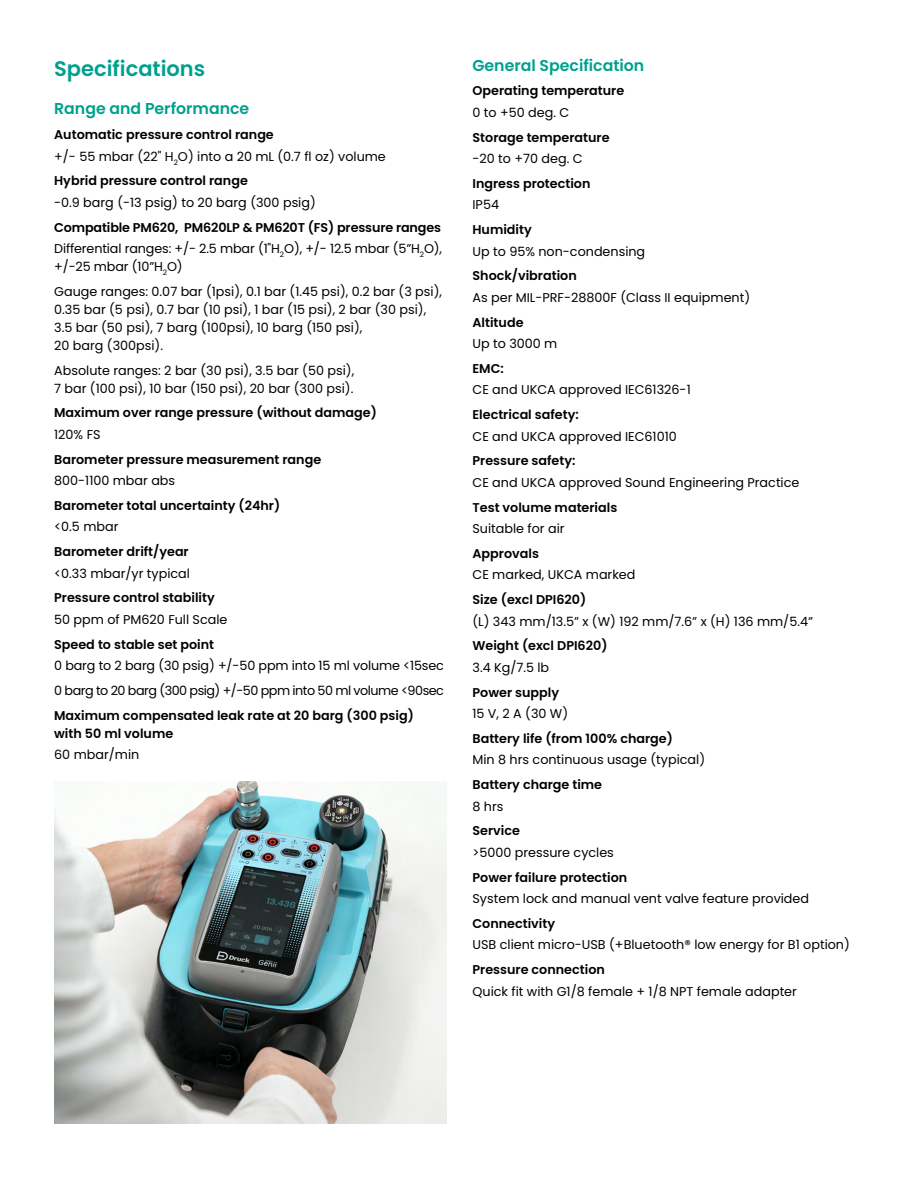
<style>
.page{position:relative;width:918px;height:1188px;background:#fff}
.page>*{position:absolute;margin:0;border:0;box-sizing:border-box;transform-origin:0 0}
.t1{font:600 21px "Poppins";color:#00a08e}
.t2{font:600 15.75px "Poppins";color:#00a08e}
.t3{font:12.75px/18px "Poppins";color:#000}
.t4{font:600 12.75px/18px "Poppins";color:#000}
.t5{font:12.75px/24.8px "Poppins";letter-spacing:-.04em;color:#000}
.s1{font-weight:600}
</style>
<div class="page">
<img style="left:54px;top:782px;width:392px;height:341px">
<h1 class="t1" style="left:54px;top:57px;width:153px">Specifications</h1>
<p class="t2" style="left:54px;top:100px;width:197px">Range and Performance</p>
<p class="t3" style="left:54px;top:124px;width:333px;line-height:21.5px"><span class="s1">Automatic pressure control range<br></span>+/- 55 mbar (22" H<sub>2</sub>O) into a 20 mL (0.7 fl oz) volume</p>
<p class="t4" style="left:54px;top:172px;width:195px">Hybrid pressure control range</p>
<p class="t3" style="left:54px;top:193px;width:263px">-0.9 barg (-13 psig) to 20 barg (300 psig)</p>
<p class="t3" style="left:54px;top:216px;width:389px;line-height:21.5px"><span class="s1">Compatible PM620, PM620LP &amp; PM620T (FS) pressure ranges<br></span>Differential ranges: +/- 2.5 mbar (1"H<sub>2</sub>O), +/- 12.5 mbar (5”H<sub>2</sub>O),</p>
<p class="t3" style="left:54px;top:254px;width:389px;line-height:24.8px">+/-25 mbar (10”H<sub>2</sub>O)<br>Gauge ranges: 0.07 bar (1psi), 0.1 bar (1.45 psi), 0.2 bar (3 psi),</p>
<p class="t3" style="left:54px;top:300px;width:374px">0.35 bar (5 psi), 0.7 bar (10 psi), 1 bar (15 psi), 2 bar (30 psi),<br>3.5 bar (50 psi), 7 barg (100psi), 10 barg (150 psi),<br>20 barg (300psi).</p>
<p class="t3" style="left:54px;top:361px;width:302px">Absolute ranges: 2 bar (30 psi), 3.5 bar (50 psi),<br>7 bar (100 psi), 10 bar (150 psi), 20 bar (300 psi).</p>
<p class="t4" style="left:54px;top:404px;width:324px">Maximum over range pressure (without damage)</p>
<p class="t3" style="left:54px;top:425px;width:48px">120% FS</p>
<p class="t4" style="left:54px;top:450px;width:269px">Barometer pressure measurement range</p>
<p class="t3" style="left:54px;top:472px;width:123px">800-1100 mbar abs</p>
<p class="t4" style="left:54px;top:496px;width:228px">Barometer total uncertainty (24hr)</p>
<p class="t3" style="left:54px;top:518px;width:66px">&lt;0.5 mbar</p>
<p class="t4" style="left:54px;top:543px;width:136px">Barometer drift/year</p>
<p class="t3" style="left:54px;top:564px;width:137px">&lt;0.33 mbar/yr typical</p>
<p class="t4" style="left:54px;top:589px;width:162px">Pressure control stability</p>
<p class="t3" style="left:54px;top:610px;width:175px">50 ppm of PM620 Full Scale</p>
<p class="t4" style="left:54px;top:635px;width:162px">Speed to stable set point</p>
<p class="t5" style="left:54px;top:653px;width:391px">0 barg to 2 barg (30 psig) +/-50 ppm into 15 ml volume &lt;15sec<br>0 barg to 20 barg (300 psig) +/-50 ppm into 50 ml volume &lt;90sec</p>
<p class="t4" style="left:54px;top:706px;width:361px">Maximum compensated leak rate at 20 barg (300 psig) with 50 ml volume</p>
<p class="t3" style="left:54px;top:746px;width:87px">60 mbar/min</p>
<p class="t2" style="left:472px;top:56px;width:173px">General Specification</p>
<p class="t4" style="left:472px;top:82px;width:153px">Operating temperature</p>
<p class="t3" style="left:472px;top:103px;width:98px">0 to +50 deg. C</p>
<p class="t4" style="left:472px;top:128px;width:139px">Storage temperature</p>
<p class="t3" style="left:472px;top:150px;width:112px">-20 to +70 deg. C</p>
<p class="t4" style="left:472px;top:174px;width:120px">Ingress protection</p>
<p class="t3" style="left:472px;top:196px;width:28px">IP54</p>
<p class="t4" style="left:472px;top:221px;width:61px">Humidity</p>
<p class="t3" style="left:472px;top:242px;width:174px">Up to 95% non-condensing</p>
<p class="t4" style="left:472px;top:267px;width:106px">Shock/vibration</p>
<p class="t3" style="left:472px;top:288px;width:279px">As per MIL-PRF-28800F (Class II equipment)</p>
<p class="t4" style="left:472px;top:313px;width:53px">Altitude</p>
<p class="t3" style="left:472px;top:335px;width:86px">Up to 3000 m</p>
<p class="t4" style="left:472px;top:359px;width:33px">EMC:</p>
<p class="t3" style="left:472px;top:381px;width:220px">CE and UKCA approved IEC61326-1</p>
<p class="t4" style="left:472px;top:406px;width:108px">Electrical safety:</p>
<p class="t3" style="left:472px;top:427px;width:206px">CE and UKCA approved IEC61010</p>
<p class="t4" style="left:472px;top:452px;width:105px">Pressure safety:</p>
<p class="t3" style="left:472px;top:473px;width:328px">CE and UKCA approved Sound Engineering Practice</p>
<p class="t4" style="left:472px;top:498px;width:146px">Test volume materials</p>
<p class="t3" style="left:472px;top:520px;width:94px">Suitable for air</p>
<p class="t4" style="left:472px;top:544px;width:68px">Approvals</p>
<p class="t3" style="left:472px;top:566px;width:164px">CE marked, UKCA marked</p>
<p class="t4" style="left:472px;top:591px;width:115px">Size (excl DPI620)</p>
<p class="t3" style="left:472px;top:612px;width:342px">(L) 343 mm/13.5” x (W) 192 mm/7.6” x (H) 136 mm/5.4”</p>
<p class="t4" style="left:472px;top:637px;width:137px">Weight (excl DPI620)</p>
<p class="t3" style="left:472px;top:658px;width:78px">3.4 Kg/7.5 lb</p>
<p class="t4" style="left:472px;top:683px;width:88px">Power supply</p>
<p class="t3" style="left:472px;top:705px;width:97px">15 V, 2 A (30 W)</p>
<p class="t4" style="left:472px;top:729px;width:202px">Battery life (from 100% charge)</p>
<p class="t3" style="left:472px;top:751px;width:234px">Min 8 hrs continuous usage (typical)</p>
<p class="t4" style="left:472px;top:776px;width:131px">Battery charge time</p>
<p class="t3" style="left:472px;top:797px;width:33px">8 hrs</p>
<p class="t4" style="left:472px;top:822px;width:49px">Service</p>
<p class="t3" style="left:472px;top:844px;width:143px">&gt;5000 pressure cycles</p>
<p class="t4" style="left:472px;top:868px;width:156px">Power failure protection</p>
<p class="t3" style="left:472px;top:890px;width:338px">System lock and manual vent valve feature provided</p>
<p class="t4" style="left:472px;top:915px;width:84px">Connectivity</p>
<p class="t3" style="left:472px;top:936px;width:379px">USB client micro-USB (+Bluetooth® low energy for B1 option)</p>
<p class="t4" style="left:472px;top:961px;width:134px">Pressure connection</p>
<p class="t3" style="left:472px;top:982px;width:326px">Quick fit with G1/8 female + 1/8 NPT female adapter</p>
</div>
